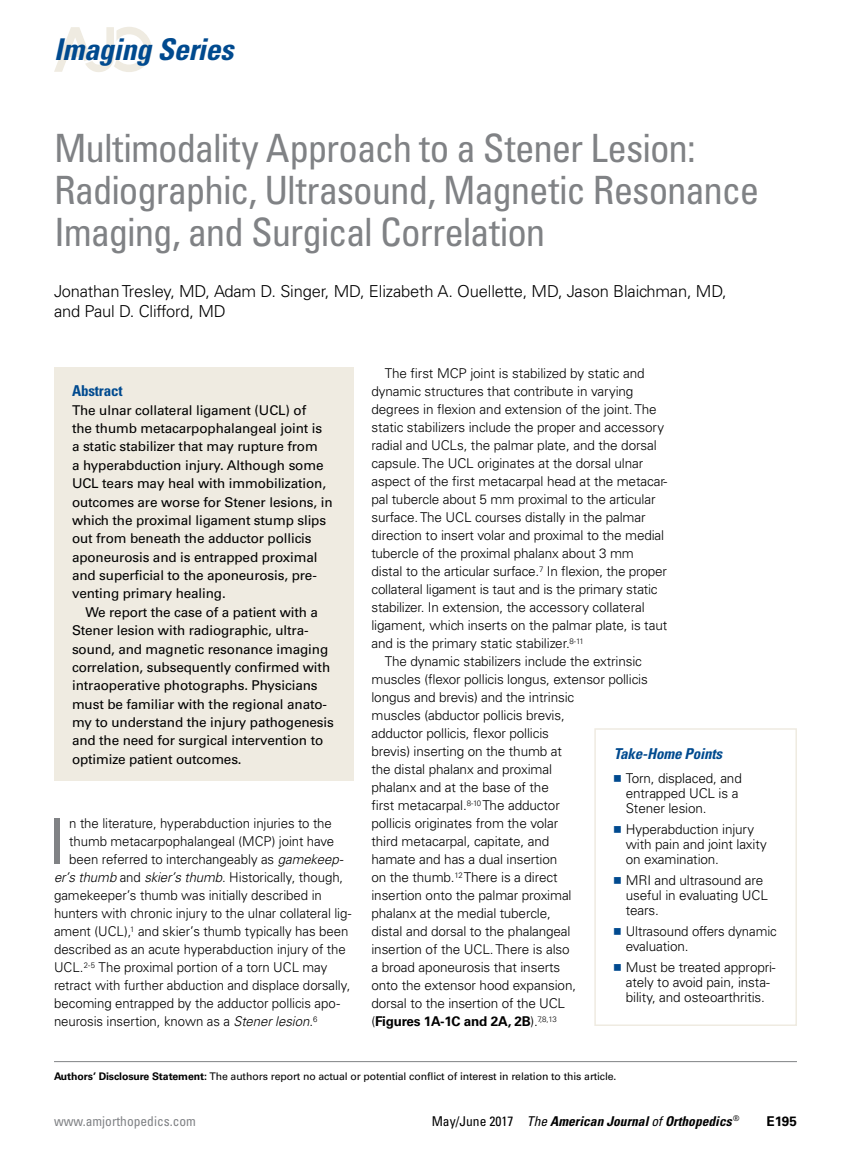
<style>
.page{position:relative;width:851px;height:1161px;background:#fff}
.page>*{position:absolute;margin:0;border:0;box-sizing:border-box;transform-origin:0 0}
.t1{font:condensed 63.3px "Univers LT Std";color:#808285}
.t2{font:condensed 39px/42px "Univers LT Std";letter-spacing:-.025em;color:#808285}
.t3{font:italic 700 condensed 30px "Univers LT Std";letter-spacing:-.01em;color:#004a8f}
.t4{font:300 16.5px/19.5px "Univers LT Std";letter-spacing:-.01em;color:#000}
.t5{font:italic 700 condensed 15px "Univers LT Std";letter-spacing:-.01em;color:#004a8f}
.t6{font:700 condensed 15px "Univers LT Std";letter-spacing:-.01em;color:#004a8f}
.t7{font:300 13.5px/15px "Univers LT Std";letter-spacing:-.01em;color:#000}
.t8{font:13.5px/18.3px "Univers LT Std";letter-spacing:-.01em;color:#000}
.t9{font:italic 700 condensed 13.5px "Univers LT Std";color:#000}
.t10{font:700 13.5px "Univers LT Std";letter-spacing:-.015em;color:#000}
.t11{font:condensed 13.5px "Univers LT Std";color:#808285}
.t12{font:10.5px "Univers LT Std";letter-spacing:-.01em;color:#000}
.s1{font-style:italic}
.s2{font-weight:300}
.s3{font-family:"Universal Std Newswith Comm Pi";font-weight:400;color:#004a8f}
.s4{font-weight:700}
.s5{font-weight:400;font-style:normal}
.s6{font-weight:400}
</style>
<div class="page">
<svg style="left:54px;top:27px;width:98px;height:45px"></svg>
<div style="left:54px;top:368px;width:299px;height:414px;background:#efebe1"></div>
<hr style="left:54px;top:1061px;width:742px;height:1px;background:#808285">
<div style="left:594px;top:728px;width:202px;height:298px;border:2px solid #efebe1"></div>
<h3 class="t3" style="left:54px;top:31px;width:181px">Imaging Series</h3>
<h2 class="t2" style="left:54px;top:127px;width:706px">Multimodality Approach to a Stener Lesion:<br>Radiographic, Ultrasound, Magnetic Resonance<br>Imaging, and Surgical Correlation</h2>
<p class="t4" style="left:54px;top:282px;width:674px">Jonathan Tresley, MD, Adam D. Singer, MD, Elizabeth A. Ouellette, MD, Jason Blaichman, MD, and Paul D. Clifford, MD</p>
<p class="t6" style="left:72px;top:382px;width:52px">Abstract</p>
<p class="t8" style="left:72px;top:401px;width:262px">The ulnar collateral ligament (UCL) of<br>the thumb metacarpophalangeal joint is a static stabilizer that may rupture from<br>a hyperabduction injury. Although some UCL tears may heal with immobilization, outcomes are worse for Stener lesions, in which the proximal ligament stump slips out from beneath the adductor pollicis aponeurosis and is entrapped proximal and superficial to the aponeurosis, pre&shy;venting primary healing.</p>
<p class="t8" style="left:72px;top:603px;width:263px;text-indent:14px">We report the case of a patient with a Stener lesion with radiographic, ultra&shy;sound, and magnetic resonance imaging correlation, subsequently confirmed with intraoperative photographs. Physicians must be familiar with the regional anato&shy;my to understand the injury pathogenesis and the need for surgical intervention to optimize patient outcomes.</p>
<h1 class="t1" style="left:48px;top:801px;width:19px">I</h1>
<p class="t7" style="left:69px;top:816px;width:264px">n the literature, hyperabduction injuries to the</p>
<p class="t7" style="left:69px;top:834px;width:266px">thumb metacarpophalangeal (MCP) joint have</p>
<p class="t7" style="left:69px;top:852px;width:276px">been referred to interchangeably as <span class="s1">gamekeep-</span></p>
<p class="t7" style="left:54px;top:870px;width:291px"><span class="s1">er’s thumb</span> and <span class="s1">skier’s thumb</span>. Historically, though,</p>
<p class="t7" style="left:54px;top:888px;width:269px">gamekeeper’s thumb was initially described in</p>
<p class="t7" style="left:54px;top:906px;width:299px">hunters with chronic injury to the ulnar collateral lig-</p>
<p class="t7" style="left:54px;top:924px;width:296px">ament (UCL),<sup>1</sup> and skier’s thumb typically has been</p>
<p class="t7" style="left:54px;top:942px;width:293px">described as an acute hyperabduction injury of the</p>
<p class="t7" style="left:54px;top:960px;width:275px">UCL.<sup>2-5</sup> The proximal portion of a torn UCL may</p>
<p class="t7" style="left:54px;top:978px;width:298px">retract with further abduction and displace dorsally,</p>
<p class="t7" style="left:54px;top:996px;width:287px">becoming entrapped by the adductor pollicis apo-</p>
<p class="t7" style="left:54px;top:1014px;width:265px">neurosis insertion, known as a <span class="s1">Stener lesion</span>.<sup>6</sup></p>
<p class="t7" style="left:385px;top:366px;width:261px">The first MCP joint is stabilized by static and</p>
<p class="t7" style="left:371px;top:384px;width:263px">dynamic structures that contribute in varying</p>
<p class="t7" style="left:371px;top:402px;width:287px">degrees in flexion and extension of the joint. The</p>
<p class="t7" style="left:371px;top:420px;width:294px">static stabilizers include the proper and accessory</p>
<p class="t7" style="left:371px;top:438px;width:287px">radial and UCLs, the palmar plate, and the dorsal</p>
<p class="t7" style="left:371px;top:456px;width:273px">capsule. The UCL originates at the dorsal ulnar</p>
<p class="t7" style="left:371px;top:474px;width:297px">aspect of the first metacarpal head at the metacar-</p>
<p class="t7" style="left:371px;top:492px;width:285px">pal tubercle about 5 mm proximal to the articular</p>
<p class="t7" style="left:371px;top:510px;width:275px">surface. The UCL courses distally in the palmar</p>
<p class="t7" style="left:371px;top:528px;width:294px">direction to insert volar and proximal to the medial</p>
<p class="t7" style="left:371px;top:546px;width:264px">tubercle of the proximal phalanx about 3 mm</p>
<p class="t7" style="left:371px;top:564px;width:297px">distal to the articular surface.<sup>7</sup> In flexion, the proper</p>
<p class="t7" style="left:371px;top:582px;width:288px">collateral ligament is taut and is the primary static</p>
<p class="t7" style="left:371px;top:600px;width:275px">stabilizer. In extension, the accessory collateral</p>
<p class="t7" style="left:371px;top:618px;width:297px">ligament, which inserts on the palmar plate, is taut</p>
<p class="t7" style="left:371px;top:636px;width:214px">and is the primary static stabilizer.<sup>8-11</sup></p>
<p class="t7" style="left:385px;top:654px;width:258px">The dynamic stabilizers include the extrinsic</p>
<p class="t7" style="left:371px;top:672px;width:278px">muscles (flexor pollicis longus, extensor pollicis</p>
<p class="t7" style="left:371px;top:690px;width:204px">longus and brevis) and the intrinsic</p>
<p class="t7" style="left:371px;top:708px;width:195px">muscles (abductor pollicis brevis,</p>
<p class="t7" style="left:371px;top:726px;width:179px">adductor pollicis, flexor pollicis</p>
<p class="t7" style="left:371px;top:744px;width:192px">brevis) inserting on the thumb at</p>
<p class="t7" style="left:371px;top:762px;width:182px">the distal phalanx and proximal</p>
<p class="t7" style="left:371px;top:780px;width:179px">phalanx and at the base of the</p>
<p class="t7" style="left:371px;top:798px;width:190px">first metacarpal.<sup>8-10</sup> The adductor</p>
<p class="t7" style="left:371px;top:816px;width:188px">pollicis originates from the volar</p>
<p class="t7" style="left:371px;top:834px;width:179px">third metacarpal, capitate, and</p>
<p class="t7" style="left:371px;top:852px;width:187px">hamate and has a dual insertion</p>
<p class="t7" style="left:371px;top:870px;width:188px">on the thumb.<sup>12</sup> There is a direct</p>
<p class="t7" style="left:371px;top:888px;width:202px">insertion onto the palmar proximal</p>
<p class="t7" style="left:371px;top:906px;width:181px">phalanx at the medial tubercle,</p>
<p class="t7" style="left:371px;top:924px;width:200px">distal and dorsal to the phalangeal</p>
<p class="t7" style="left:371px;top:942px;width:200px">insertion of the UCL. There is also</p>
<p class="t7" style="left:371px;top:960px;width:190px">a broad aponeurosis that inserts</p>
<p class="t7" style="left:371px;top:978px;width:206px">onto the extensor hood expansion,</p>
<p class="t7" style="left:371px;top:996px;width:195px">dorsal to the insertion of the UCL</p>
<p class="t10" style="left:371px;top:1013px;width:187px"><span class="s2">(</span>Figures 1A-1C and 2A, 2B<span class="s2">).</span><sup>7,8,13</sup></p>
<p class="t5" style="left:614px;top:744px;width:110px">Take-Home Points</p>
<p class="t7" style="left:626px;top:770px;width:117px;text-indent:-12px"><span class="s3">◾</span> Torn, displaced, and entrapped UCL is a<br>Stener lesion.</p>
<p class="t7" style="left:626px;top:821px;width:142px;text-indent:-12px"><span class="s3">◾</span> Hyperabduction injury with pain and joint laxity on examination.</p>
<p class="t7" style="left:626px;top:872px;width:143px;text-indent:-12px"><span class="s3">◾</span> MRI and ultrasound are useful in evaluating UCL tears.</p>
<p class="t7" style="left:625px;top:923px;width:152px;text-indent:-12px"><span class="s3">◾</span> Ultrasound offers dynamic evaluation.</p>
<p class="t7" style="left:613px;top:959px;width:163px;text-align:center"><span class="s3">◾</span> Must be treated appropri&shy;ately to avoid pain, insta&shy;bility, and osteoarthritis.</p>
<p class="t12" style="left:54px;top:1070px;width:564px"><span class="s4">Authors’ Disclosure Statement:</span> The authors report no actual or potential conflict of interest in relation to this article.</p>
<p class="t11" style="left:54px;top:1112px;width:143px">www.amjorthopedics.com</p>
<p class="t9" style="left:431px;top:1113px;width:309px"><span class="s5">May/June 2017</span> <span class="s6">The</span> American Journal <span class="s6">of</span> Orthopedics <sup>®</sup></p>
<p class="t10" style="left:766px;top:1113px;width:32px">E195</p>
</div>
